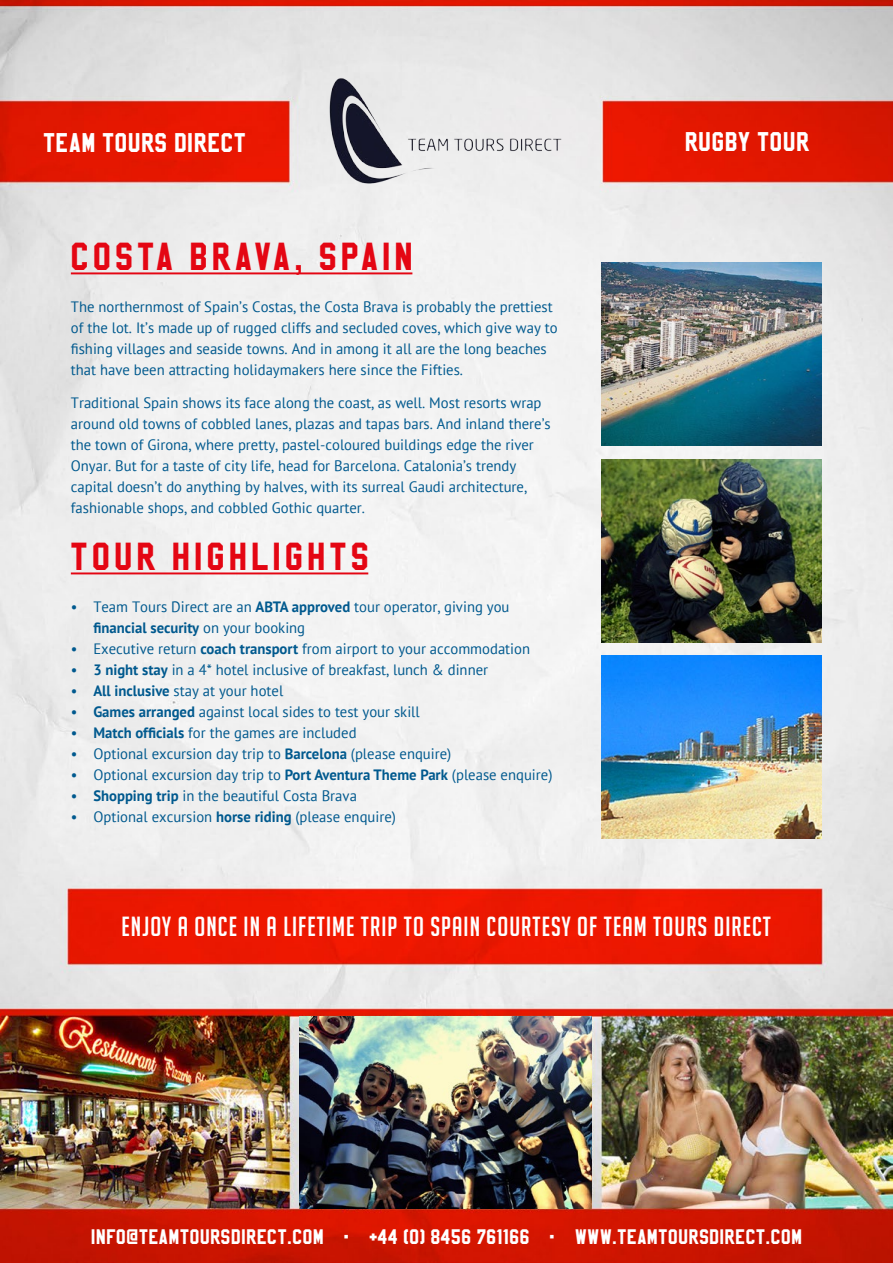
<style>
.page{position:relative;width:893px;height:1263px;background:#fff}
.page>*{position:absolute;margin:0;border:0;box-sizing:border-box;transform-origin:0 0}
.t1{font:39px "Sablon Up";letter-spacing:.12em;color:#e40613}
.t2{font:27px "Big Noodle Titling";letter-spacing:.04em;color:#fff}
.t3{font:27px "Sablon Up";letter-spacing:.04em;color:#fff}
.t4{font:21px "Sablon Up";letter-spacing:.04em;color:#fff}
.t5{font:15px/21px "PT Sans";color:#00598e}
.t6{font:700 15px "PT Sans";color:#00598e}
.s1{font-weight:700}
.s2{font-weight:400}
</style>
<div class="page">
<img style="left:0;top:0;width:893px;height:1263px">
<img style="left:290px;top:55px;width:312px;height:152px">
<img style="left:601px;top:656px;width:221px;height:183px">
<img style="left:601px;top:459px;width:221px;height:183px">
<img style="left:601px;top:263px;width:221px;height:183px">
<hr style="left:71px;top:272px;width:341px;height:2px;background:#e40613">
<hr style="left:71px;top:572px;width:297px;height:2px;background:#e40613">
<img style="left:300px;top:1016px;width:291px;height:193px">
<p class="t3" style="left:44px;top:124px;width:204px">TEAM TOURS DIRECT</p>
<p class="t1" style="left:71px;top:229px;width:343px">COSTA BRAVA, SPAIN</p>
<p class="t5" style="left:71px;top:297px;width:488px">The northernmost of Spain’s Costas, the Costa Brava is probably the prettiest of the lot. It’s made up of rugged cliffs and secluded coves, which give way to fishing villages and seaside towns. And in among it all are the long beaches that have been attracting holidaymakers here since the Fifties.</p>
<p class="t5" style="left:71px;top:393px;width:481px">Traditional Spain shows its face along the coast, as well. Most resorts wrap around old towns of cobbled lanes, plazas and tapas bars. And inland there’s the town of Girona, where pretty, pastel-coloured buildings edge the river</p>
<p class="t5" style="left:71px;top:456px;width:447px">Onyar. But for a taste of city life, head for Barcelona. Catalonia’s trendy</p>
<p class="t5" style="left:71px;top:477px;width:458px">capital doesn’t do anything by halves, with its surreal Gaudi architecture, fashionable shops, and cobbled Gothic quarter.</p>
<p class="t1" style="left:71px;top:529px;width:299px">TOUR HIGHLIGHTS</p>
<p class="t5" style="left:71px;top:597px;width:440px">• Team Tours Direct are an <span class="s1">ABTA approved</span> tour operator, giving you</p>
<p class="t6" style="left:93px;top:617px;width:213px">financial security <span class="s2">on your booking</span></p>
<p class="t5" style="left:71px;top:639px;width:461px">• Executive return <span class="s1">coach transport</span> from airport to your accommodation</p>
<p class="t5" style="left:71px;top:660px;width:419px">• <span class="s1">3 night stay</span> in a 4* hotel inclusive of breakfast, lunch &amp; dinner</p>
<p class="t5" style="left:71px;top:681px;width:214px">• <span class="s1">All inclusive</span> stay at your hotel</p>
<p class="t5" style="left:71px;top:702px;width:350px">• <span class="s1">Games arranged</span> against local sides to test your skill</p>
<p class="t5" style="left:71px;top:723px;width:287px">• <span class="s1">Match officials</span> for the games are included</p>
<p class="t5" style="left:71px;top:744px;width:382px">• Optional excursion day trip to <span class="s1">Barcelona</span> (please enquire)</p>
<p class="t5" style="left:71px;top:765px;width:483px">• Optional excursion day trip to <span class="s1">Port Aventura Theme Park</span> (please enquire)</p>
<p class="t5" style="left:71px;top:786px;width:288px">• <span class="s1">Shopping trip</span> in the beautiful Costa Brava</p>
<p class="t5" style="left:71px;top:807px;width:327px">• Optional excursion <span class="s1">horse riding</span> (please enquire)</p>
<p class="t3" style="left:685px;top:123px;width:126px">RUGBY TOUR</p>
<p class="t2" style="left:122px;top:912px;width:651px">ENJOY A ONCE IN A LIFETIME TRIP TO SPAIN COURTESY OF TEAM TOURS DIRECT</p>
<p class="t4" style="left:91px;top:1222px;width:712px">INFO@TEAMTOURSDIRECT.COM • +44 (0) 8456 761166 • WWW.TEAMTOURSDIRECT.COM</p>
</div>
